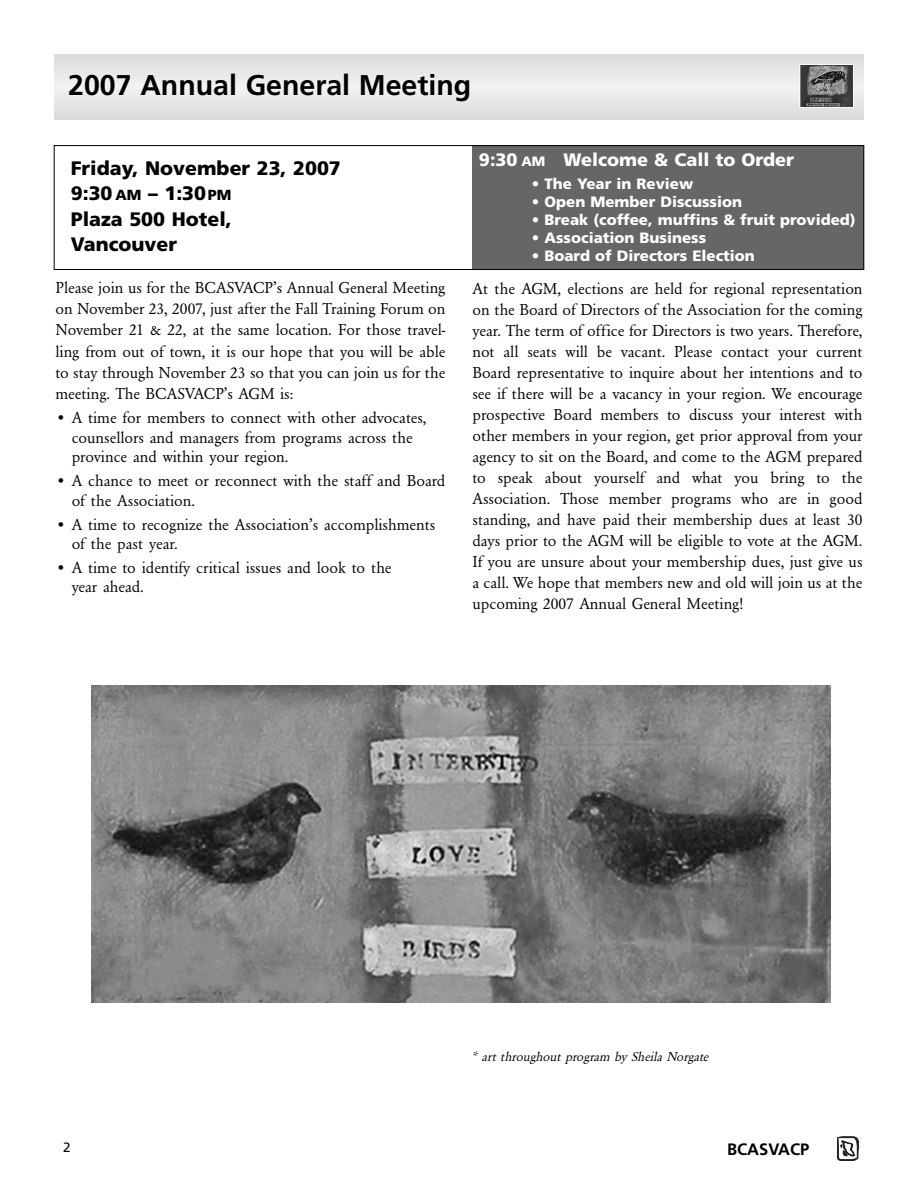
<style>
.page{position:relative;width:918px;height:1188px;background:#fff}
.page>*{position:absolute;margin:0;border:0;box-sizing:border-box;transform-origin:0 0}
.t1{font:700 28.5px "Frutiger";color:#000}
.t2{font:900 19.5px/25.5px "Frutiger";color:#000}
.t3{font:900 18px "Frutiger";color:#fff}
.t4{font:16.5px/21px "URW Garamond T";color:#000}
.t5{font:700 16.5px "Frutiger";color:#000}
.t6{font:900 15px "Frutiger";color:#fff}
.t7{font:13.5px "URW Garamond T Regu Obli";color:#000}
.t8{font:13.5px "Frutiger";color:#000}
.s1{font-size:14.7px}
.s2{font-size:13.5px}
</style>
<div class="page">
<div style="left:472px;top:145px;width:392px;height:125px;background:#666"></div>
<img style="left:91px;top:686px;width:740px;height:317px">
<svg style="left:837px;top:1136px;width:22px;height:24px"></svg>
<div style="left:54px;top:54px;width:810px;height:66px;background:#e6e6e6"></div>
<img style="left:802px;top:66px;width:50px;height:40px">
<div style="left:800px;top:64px;width:54px;height:44px;border:1px solid #fff"></div>
<div style="left:54px;top:145px;width:810px;height:125px;border:1px solid #000"></div>
<h1 class="t1" style="left:68px;top:73px;width:405px">2007 Annual General Meeting</h1>
<p class="t2" style="left:71px;top:157px;width:272px">Friday, November 23, 2007<br>9:30 <span class="s1">AM</span> – 1:30<span class="s1">PM<br></span>Plaza 500 Hotel,<br>Vancouver</p>
<p class="t3" style="left:479px;top:152px;width:317px">9:30 <span class="s2">AM</span> Welcome &amp; Call to Order</p>
<p class="t6" style="left:532px;top:178px;width:163px">• The Year in Review</p>
<p class="t6" style="left:532px;top:196px;width:212px">• Open Member Discussion</p>
<p class="t6" style="left:532px;top:214px;width:325px">• Break (coffee, muffins &amp; fruit provided)</p>
<p class="t6" style="left:532px;top:232px;width:176px">• Association Business</p>
<p class="t6" style="left:532px;top:250px;width:225px">• Board of Directors Election</p>
<p class="t4" style="left:56px;top:277px;width:392px;text-align:justify">Please join us for the BCASVACP’s Annual General Meeting on November 23, 2007, just after the Fall Training Forum on November 21 &amp; 22, at the same location. For those travel&shy;ling from out of town, it is our hope that you will be able to stay through November 23 so that you can join us for the meeting. The BCASVACP’s AGM is:</p>
<p class="t4" style="left:72px;top:408px;width:356px;line-height:19.5px;text-indent:-16px">• A time for members to connect with other advocates, counsellors and managers from programs across the province and within your region.</p>
<p class="t4" style="left:72px;top:471px;width:375px;line-height:19.5px;text-indent:-16px">• A chance to meet or reconnect with the staff and Board of the Association.</p>
<p class="t4" style="left:72px;top:514px;width:365px;line-height:19.5px;text-indent:-16px">• A time to recognize the Association’s accomplishments of the past year.</p>
<p class="t4" style="left:72px;top:557px;width:321px;line-height:19.5px;text-indent:-16px">• A time to identify critical issues and look to the year ahead.</p>
<p class="t4" style="left:473px;top:277px;width:392px;text-align:justify">At the AGM, elections are held for regional representation on the Board of Directors of the Association for the coming year. The term of office for Directors is two years. Therefore, not all seats will be vacant. Please contact your current Board representative to inquire about her intentions and to see if there will be a vacancy in your region. We encourage prospective Board members to discuss your interest with other members in your region, get prior approval from your agency to sit on the Board, and come to the AGM prepared to speak about yourself and what you bring to the Association. Those member programs who are in good standing, and have paid their membership dues at least 30 days prior to the AGM will be eligible to vote at the AGM.<br>If you are unsure about your membership dues, just give us a call. We hope that members new and old will join us at the upcoming 2007 Annual General Meeting!</p>
<p class="t7" style="left:472px;top:1049px;width:238px">* art throughout program by Sheila Norgate</p>
<p class="t8" style="left:63px;top:1142px;width:9px">2</p>
<p class="t5" style="left:727px;top:1143px;width:84px">BCASVACP</p>
</div>
